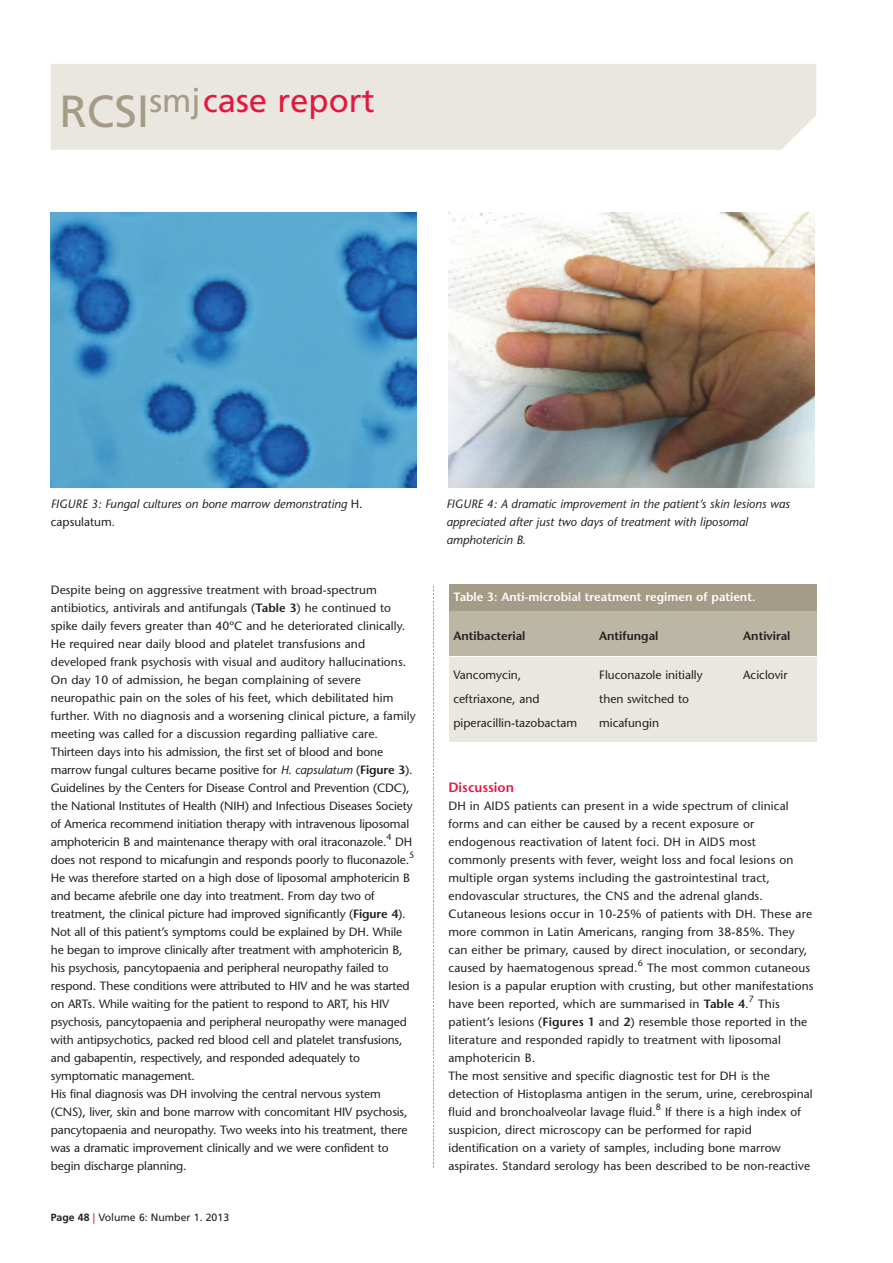
<style>
.page{position:relative;width:893px;height:1263px;background:#fff}
.page>*{position:absolute;margin:0;border:0;box-sizing:border-box;transform-origin:0 0}
.t1{font:45px "Frutiger";color:#a49c87}
.t2{font:33px "Frutiger";color:#e4183e}
.t3{font:600 13.5px "Stone Sans";color:#e4183e}
.t4{font:12px/18px "Stone Sans";letter-spacing:.005em;color:#231f20}
.t5{font:italic 12px/18px "Stone Sans";color:#231f20}
.t6{font:600 12px "Stone Sans";color:#fff}
.t7{font:600 12px "Stone Sans";color:#231f20}
.t8{font:10.5px "Frutiger";color:#231f20}
.t9{font:9px "Stone Sans";color:#231f20}
.s1{font-style:normal}
.s2{font-weight:600}
.s3{font-style:italic}
.s4{font-weight:700}
.s5{color:#e4183e}
</style>
<div class="page">
<div style="left:51px;top:64px;width:765px;height:86px;background:#eae7e1"></div>
<svg style="left:433px;top:586px;width:1px;height:582px"></svg>
<div style="left:449px;top:584px;width:367px;height:29px;background:#a49c87"></div>
<div style="left:449px;top:611px;width:367px;height:45px;background:#bcb6a4"></div>
<div style="left:449px;top:657px;width:367px;height:85px;background:#eae7e1"></div>
<img style="left:51px;top:213px;width:365px;height:274px">
<img style="left:448px;top:213px;width:366px;height:274px">
<h1 class="t1" style="left:59px;top:93px;width:143px">RCSI<sup>smj</sup></h1>
<h2 class="t2" style="left:203px;top:87px;width:173px">case report</h2>
<p class="t5" style="left:51px;top:496px;width:313px">FIGURE 3: Fungal cultures on bone marrow demonstrating <span class="s1">H. capsulatum</span>.</p>
<p class="t5" style="left:446px;top:496px;width:345px">FIGURE 4: A dramatic improvement in the patient’s skin lesions was appreciated after just two days of treatment with liposomal amphotericin B.</p>
<p class="t4" style="left:51px;top:582px;width:366px">Despite being on aggressive treatment with broad-spectrum antibiotics, antivirals and antifungals (<span class="s2">Table 3</span>) he continued to spike daily fevers greater than 40ºC and he deteriorated clinically.<br>He required near daily blood and platelet transfusions and developed frank psychosis with visual and auditory hallucinations.<br>On day 10 of admission, he began complaining of severe neuropathic pain on the soles of his feet, which debilitated him further. With no diagnosis and a worsening clinical picture, a family meeting was called for a discussion regarding palliative care.<br>Thirteen days into his admission, the first set of blood and bone marrow fungal cultures became positive for <span class="s3">H. capsulatum</span> (<span class="s2">Figure 3</span>).<br>Guidelines by the Centers for Disease Control and Prevention (CDC), the National Institutes of Health (NIH) and Infectious Diseases Society of America recommend initiation therapy with intravenous liposomal amphotericin B and maintenance therapy with oral itraconazole.</p>
<p class="t9" style="left:386px;top:833px;width:7px">4</p>
<p class="t4" style="left:51px;top:834px;width:363px;text-align:right">DH<br>does not respond to micafungin and responds poorly to fluconazole.</p>
<p class="t9" style="left:409px;top:851px;width:7px">5</p>
<p class="t4" style="left:51px;top:870px;width:361px">He was therefore started on a high dose of liposomal amphotericin B and became afebrile one day into treatment. From day two of treatment, the clinical picture had improved significantly (<span class="s2">Figure 4</span>).<br>Not all of this patient’s symptoms could be explained by DH. While he began to improve clinically after treatment with amphotericin B, his psychosis, pancytopaenia and peripheral neuropathy failed to respond. These conditions were attributed to HIV and he was started on ARTs. While waiting for the patient to respond to ART, his HIV psychosis, pancytopaenia and peripheral neuropathy were managed with antipsychotics, packed red blood cell and platelet transfusions, and gabapentin, respectively, and responded adequately to symptomatic management.<br>His final diagnosis was DH involving the central nervous system (CNS), liver, skin and bone marrow with concomitant HIV psychosis, pancytopaenia and neuropathy. Two weeks into his treatment, there was a dramatic improvement clinically and we were confident to begin discharge planning.</p>
<p class="t8" style="left:51px;top:1213px;width:180px"><span class="s4">Page 48</span> <span class="s5">|</span> Volume 6: Number 1. 2013</p>
<p class="t6" style="left:453px;top:592px;width:303px">Table 3: Anti-microbial treatment regimen of patient.</p>
<p class="t7" style="left:453px;top:631px;width:73px">Antibacterial</p>
<p class="t7" style="left:599px;top:631px;width:61px">Antifungal</p>
<p class="t7" style="left:743px;top:631px;width:49px">Antiviral</p>
<p class="t4" style="left:453px;top:667px;width:69px">Vancomycin,</p>
<p class="t4" style="left:599px;top:667px;width:105px">Fluconazole initially</p>
<p class="t4" style="left:743px;top:667px;width:46px">Aciclovir</p>
<p class="t4" style="left:453px;top:691px;width:88px">ceftriaxone, and</p>
<p class="t4" style="left:599px;top:691px;width:91px">then switched to</p>
<p class="t4" style="left:453px;top:715px;width:125px">piperacillin-tazobactam</p>
<p class="t4" style="left:599px;top:715px;width:61px">micafungin</p>
<p class="t3" style="left:448px;top:782px;width:67px">Discussion</p>
<p class="t4" style="left:448px;top:798px;width:365px">DH in AIDS patients can present in a wide spectrum of clinical forms and can either be caused by a recent exposure or endogenous reactivation of latent foci. DH in AIDS most commonly presents with fever, weight loss and focal lesions on multiple organ systems including the gastrointestinal tract, endovascular structures, the CNS and the adrenal glands.<br>Cutaneous lesions occur in 10-25% of patients with DH. These are more common in Latin Americans, ranging from 38-85%. They can either be primary, caused by direct inoculation, or secondary, caused by haematogenous spread.</p>
<p class="t9" style="left:638px;top:959px;width:7px">6</p>
<p class="t4" style="left:448px;top:960px;width:366px;text-indent:199px">The most common cutaneous lesion is a papular eruption with crusting, but other manifestations have been reported, which are summarised in <span class="s2">Table 4</span>.</p>
<p class="t9" style="left:749px;top:995px;width:7px">7</p>
<p class="t4" style="left:448px;top:996px;width:366px;text-indent:310px">This patient’s lesions (<span class="s2">Figures 1</span> and <span class="s2">2</span>) resemble those reported in the literature and responded rapidly to treatment with liposomal amphotericin B.<br>The most sensitive and specific diagnostic test for DH is the detection of Histoplasma antigen in the serum, urine, cerebrospinal fluid and bronchoalveolar lavage fluid.</p>
<p class="t9" style="left:656px;top:1103px;width:7px">8</p>
<p class="t4" style="left:448px;top:1104px;width:363px;text-indent:217px">If there is a high index of suspicion, direct microscopy can be performed for rapid identification on a variety of samples, including bone marrow aspirates. Standard serology has been described to be non-reactive</p>
</div>
